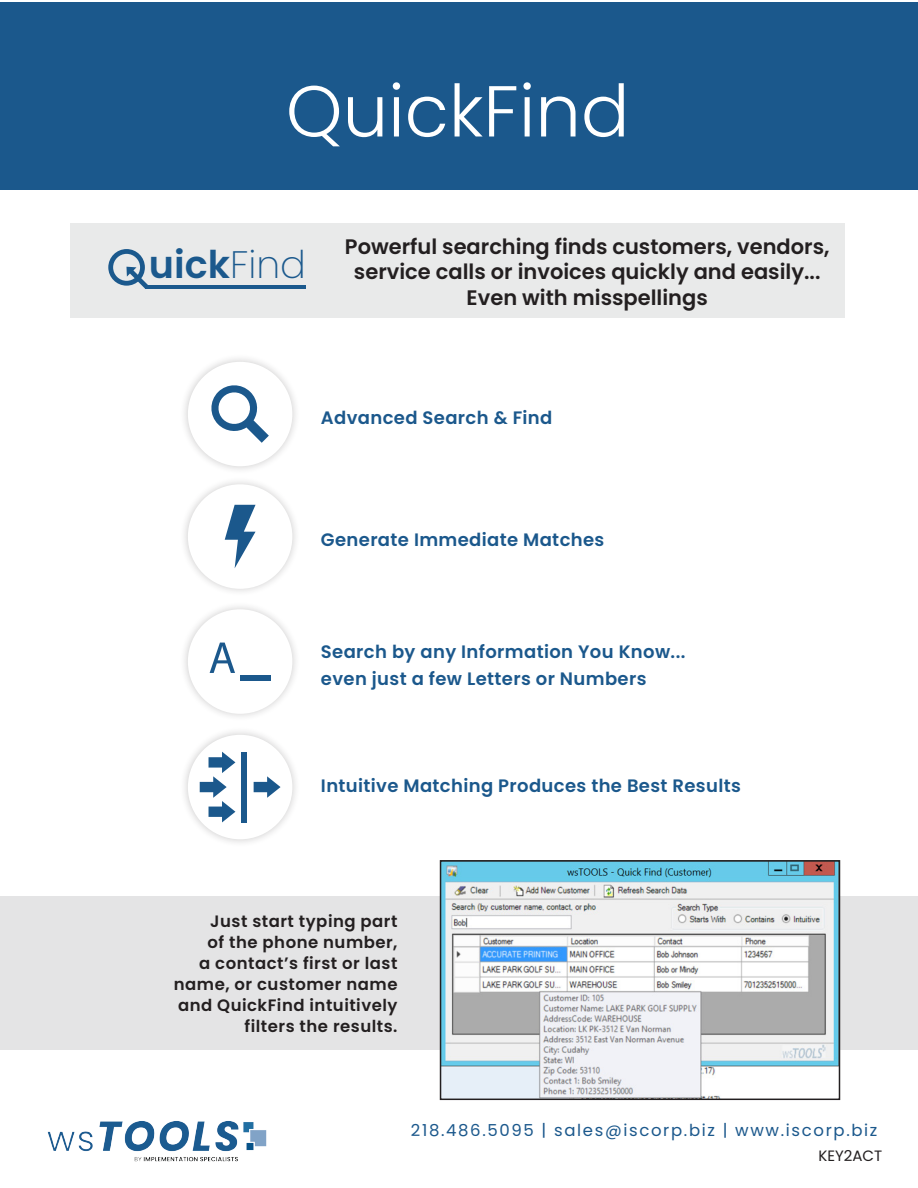
<style>
.page{position:relative;width:918px;height:1188px;background:#fff}
.page>*{position:absolute;margin:0;border:0;box-sizing:border-box;transform-origin:0 0}
.t1{font:300 72px "Poppins";color:#fff}
.t2{font:600 38.25px "Poppins";color:#1b598d}
.t3{font:600 21px/25.2px "Poppins";color:#231f20;text-align:center}
.t4{font:600 18px "Poppins";letter-spacing:.02em;color:#1b588c}
.t5{font:600 16.5px/21px "Poppins";letter-spacing:.03em;color:#231f20;text-align:right}
.t6{font:16.5px "Poppins";letter-spacing:.1em;color:#1b588c}
.t7{font:15px "Poppins";color:#231f20}
.s1{font-weight:200}
</style>
<div class="page">
<div style="left:0;top:2px;width:918px;height:188px;background:#1b588c"></div>
<img style="left:47px;top:1121px;width:220px;height:41px">
<div style="left:70px;top:223px;width:775px;height:95px;background:#e9eaea"></div>
<div style="left:0;top:896px;width:918px;height:154px;background:#e4e4e5"></div>
<img style="left:443px;top:863px;width:394px;height:234px">
<div style="left:440px;top:860px;width:400px;height:240px;border:2px solid #231f20"></div>
<svg style="left:108px;top:249px;width:40px;height:40px"></svg>
<hr style="left:145px;top:285px;width:160px;height:4px;background:#1b598d">
<div style="left:180px;top:354px;width:121px;height:121px;background:#231f20;opacity:.22"></div>
<div style="left:188px;top:362px;width:104px;height:104px;background:#fff;border-radius:50%"></div>
<svg style="left:211px;top:385px;width:58px;height:58px"></svg>
<div style="left:180px;top:477px;width:121px;height:120px;background:#231f20;opacity:.22"></div>
<div style="left:188px;top:484px;width:104px;height:105px;background:#fff;border-radius:50%"></div>
<svg style="left:225px;top:505px;width:31px;height:63px"></svg>
<div style="left:180px;top:602px;width:121px;height:120px;background:#231f20;opacity:.22"></div>
<div style="left:188px;top:609px;width:104px;height:105px;background:#fff;border-radius:50%"></div>
<svg style="left:210px;top:643px;width:25px;height:30px"></svg>
<div style="left:240px;top:676px;width:31px;height:5px;background:#1b588c"></div>
<div style="left:180px;top:727px;width:121px;height:121px;background:#231f20;opacity:.22"></div>
<div style="left:188px;top:735px;width:104px;height:104px;background:#fff;border-radius:50%"></div>
<svg style="left:254px;top:776px;width:27px;height:22px"></svg>
<svg style="left:200px;top:752px;width:35px;height:70px"></svg>
<div style="left:241px;top:752px;width:6px;height:70px;background:#1b588c"></div>
<p class="t1" style="left:286px;top:70px;width:345px">QuickFind</p>
<p class="t2" style="left:149px;top:240px;width:159px">uick<span class="s1">Find</span></p>
<p class="t3" style="left:345px;top:234px;width:486px">Powerful searching finds customers, vendors, service calls or invoices quickly and easily...<br>Even with misspellings</p>
<p class="t4" style="left:321px;top:407px;width:233px">Advanced Search &amp; Find</p>
<p class="t4" style="left:321px;top:529px;width:285px">Generate Immediate Matches</p>
<p class="t4" style="left:321px;top:641px;width:366px">Search by any Information You Know...</p>
<p class="t4" style="left:321px;top:668px;width:327px">even just a few Letters or Numbers</p>
<p class="t4" style="left:321px;top:775px;width:421px">Intuitive Matching Produces the Best Results</p>
<p class="t5" style="left:174px;top:910px;width:225px">Just start typing part<br>of the phone number,<br>a contact’s first or last name, or customer name and QuickFind intuitively filters the results.</p>
<p class="t6" style="left:411px;top:1120px;width:468px">218.486.5095 | sales@iscorp.biz | www.iscorp.biz</p>
<p class="t7" style="left:818px;top:1147px;width:65px">KEY2ACT</p>
</div>
